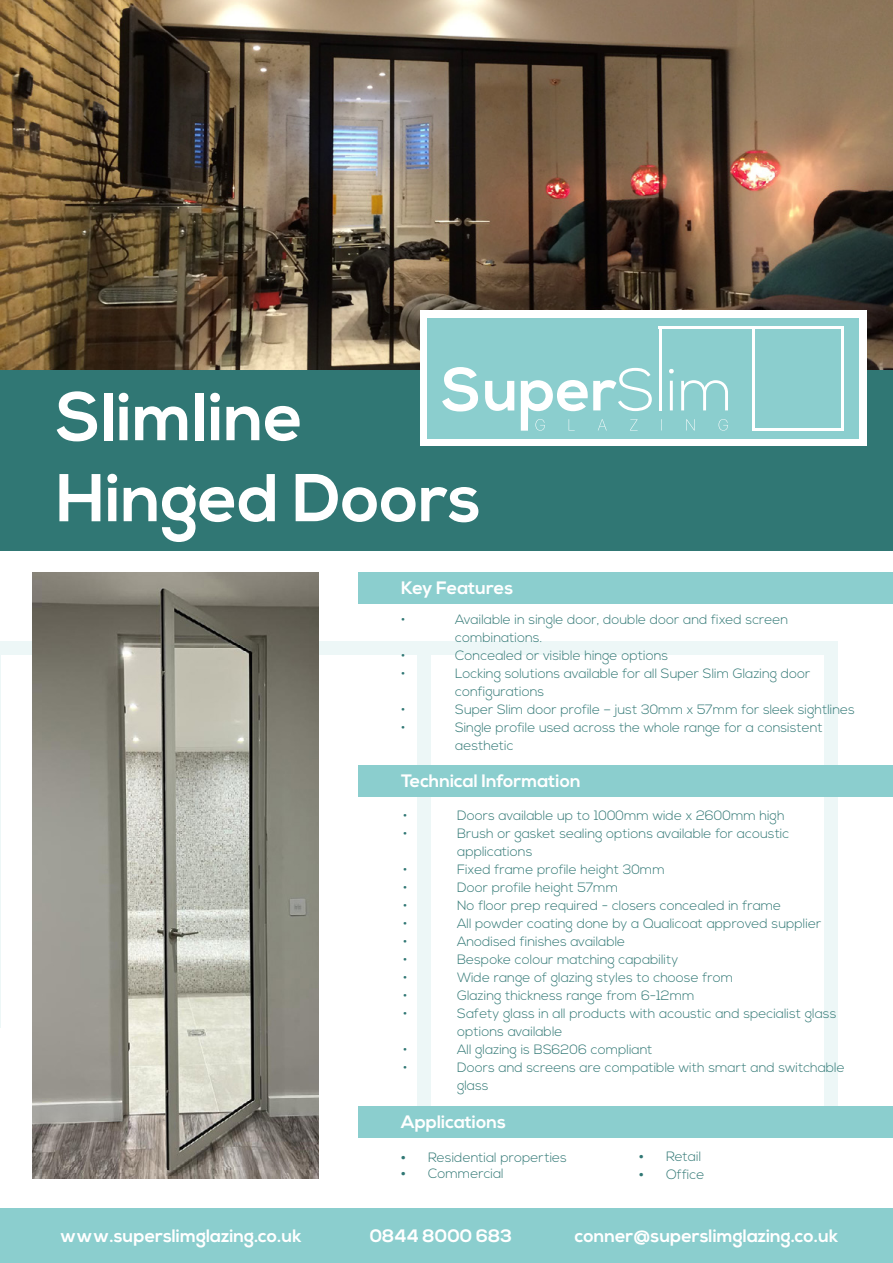
<style>
.page{position:relative;width:893px;height:1263px;background:#fff}
.page>*{position:absolute;margin:0;border:0;box-sizing:border-box;transform-origin:0 0}
.t1{font:700 67.5px/81px "Nexa";color:#fff}
.t2{font:700 18px "Nexa";color:#fff}
.t3{font:300 13.5px/18px "Nexa";color:#307774}
.s1{font-weight:700}
</style>
<div class="page">
<img style="left:0;top:0;width:893px;height:370px">
<hr style="left:0;top:641px;width:1px;height:386px;background:#8bcece">
<div style="left:0;top:641px;width:838px;height:14px;background:#edf7f7"></div>
<div style="left:825px;top:641px;width:13px;height:479px;background:#edf7f7"></div>
<div style="left:417px;top:641px;width:14px;height:479px;background:#edf7f7"></div>
<div style="left:0;top:370px;width:893px;height:181px;background:#307774"></div>
<div style="left:0;top:1209px;width:893px;height:54px;background:#8bcece"></div>
<img style="left:32px;top:572px;width:287px;height:606px">
<div style="left:358px;top:572px;width:535px;height:31px;background:#8bcece"></div>
<div style="left:358px;top:1106px;width:535px;height:31px;background:#8bcece"></div>
<div style="left:358px;top:765px;width:535px;height:31px;background:#8bcece"></div>
<div style="left:420px;top:311px;width:446px;height:135px;background:#fff"></div>
<div style="left:427px;top:318px;width:432px;height:121px;background:#8bcece"></div>
<svg style="left:442px;top:367px;width:36px;height:44px"></svg>
<svg style="left:485px;top:381px;width:29px;height:30px"></svg>
<hr style="left:659px;top:326px;width:3px;height:84px;background:#fff">
<hr style="left:659px;top:326px;width:185px;height:3px;background:#fff">
<hr style="left:841px;top:326px;width:3px;height:105px;background:#fff">
<hr style="left:752px;top:428px;width:92px;height:3px;background:#fff">
<hr style="left:752px;top:326px;width:3px;height:105px;background:#fff">
<svg style="left:669px;top:369px;width:5px;height:41px"></svg>
<svg style="left:681px;top:380px;width:47px;height:30px"></svg>
<svg style="left:521px;top:368px;width:131px;height:63px"></svg>
<svg style="left:686px;top:419px;width:9px;height:11px"></svg>
<svg style="left:718px;top:419px;width:10px;height:12px"></svg>
<h1 class="t1" style="left:56px;top:379px;width:426px">Slimline<br>Hinged Doors</h1>
<h2 class="t2" style="left:401px;top:577px;width:113px">Key Features</h2>
<p class="t3" style="left:401px;top:611px;width:6px">•</p>
<p class="t3" style="left:455px;top:611px;width:335px">Available in single door, double door and fixed screen combinations.</p>
<p class="t3" style="left:401px;top:647px;width:6px">•</p>
<p class="t3" style="left:455px;top:647px;width:215px">Concealed or visible hinge options</p>
<p class="t3" style="left:401px;top:665px;width:6px">•</p>
<p class="t3" style="left:455px;top:665px;width:357px">Locking solutions available for all Super Slim Glazing door configurations</p>
<p class="t3" style="left:401px;top:701px;width:6px">•</p>
<p class="t3" style="left:455px;top:701px;width:401px">Super Slim door profile – just 30mm x 57mm for sleek sightlines</p>
<p class="t3" style="left:401px;top:719px;width:6px">•</p>
<p class="t3" style="left:455px;top:719px;width:369px">Single profile used across the whole range for a consistent aesthetic</p>
<h2 class="t2" style="left:401px;top:771px;width:181px">Technical Information</h2>
<p class="t3" style="left:403px;top:806px;width:6px">•</p>
<p class="t3" style="left:457px;top:806px;width:329px">Doors available up to 1000mm wide x 2600mm high</p>
<p class="t3" style="left:403px;top:824px;width:6px">•</p>
<p class="t3" style="left:457px;top:824px;width:334px">Brush or gasket sealing options available for acoustic applications</p>
<p class="t3" style="left:403px;top:860px;width:6px">•</p>
<p class="t3" style="left:457px;top:860px;width:209px">Fixed frame profile height 30mm</p>
<p class="t3" style="left:403px;top:878px;width:6px">•</p>
<p class="t3" style="left:457px;top:878px;width:162px">Door profile height 57mm</p>
<p class="t3" style="left:403px;top:896px;width:6px">•</p>
<p class="t3" style="left:457px;top:896px;width:326px">No floor prep required - closers concealed in frame</p>
<p class="t3" style="left:403px;top:914px;width:6px">•</p>
<p class="t3" style="left:457px;top:914px;width:366px">All powder coating done by a Qualicoat approved supplier</p>
<p class="t3" style="left:403px;top:932px;width:6px">•</p>
<p class="t3" style="left:457px;top:932px;width:170px">Anodised finishes available</p>
<p class="t3" style="left:403px;top:950px;width:6px">•</p>
<p class="t3" style="left:457px;top:950px;width:223px">Bespoke colour matching capability</p>
<p class="t3" style="left:403px;top:968px;width:6px">•</p>
<p class="t3" style="left:457px;top:968px;width:277px">Wide range of glazing styles to choose from</p>
<p class="t3" style="left:403px;top:986px;width:6px">•</p>
<p class="t3" style="left:457px;top:986px;width:239px">Glazing thickness range from 6-12mm</p>
<p class="t3" style="left:403px;top:1004px;width:6px">•</p>
<p class="t3" style="left:457px;top:1004px;width:381px">Safety glass in all products with acoustic and specialist glass options available</p>
<p class="t3" style="left:403px;top:1040px;width:6px">•</p>
<p class="t3" style="left:457px;top:1040px;width:197px">All glazing is BS6206 compliant</p>
<p class="t3" style="left:403px;top:1058px;width:6px">•</p>
<p class="t3" style="left:457px;top:1058px;width:389px">Doors and screens are compatible with smart and switchable glass</p>
<h2 class="t2" style="left:401px;top:1111px;width:106px">Applications</h2>
<p class="t3" style="left:401px;top:1149px;width:167px"><span class="s1">•</span> Residential properties</p>
<p class="t3" style="left:401px;top:1165px;width:104px"><span class="s1">•</span> Commercial</p>
<p class="t3" style="left:639px;top:1148px;width:64px"><span class="s1">•</span> Retail</p>
<p class="t3" style="left:639px;top:1166px;width:67px"><span class="s1">•</span> Office</p>
<h2 class="t2" style="left:60px;top:1226px;width:243px">www.superslimglazing.co.uk</h2>
<h2 class="t2" style="left:370px;top:1226px;width:144px">0844 8000 683</h2>
<h2 class="t2" style="left:575px;top:1226px;width:265px">conner@superslimglazing.co.uk</h2>
</div>
